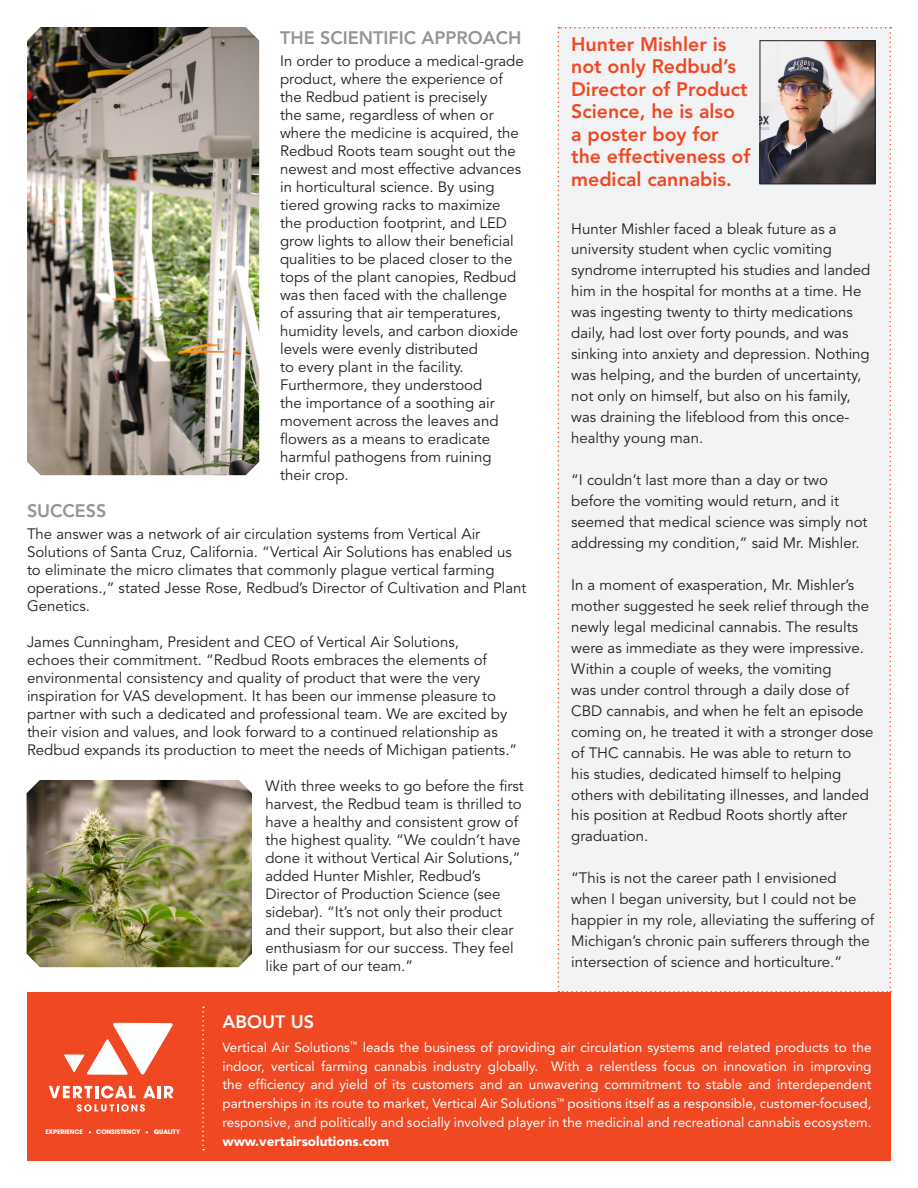
<style>
.page{position:relative;width:918px;height:1188px;background:#fff}
.page>*{position:absolute;margin:0;border:0;box-sizing:border-box;transform-origin:0 0}
.t1{font:800 19.5px/22.5px "Avenir";color:#f04822}
.t2{font:800 18px "Avenir";color:#939598}
.t3{font:800 18px "Avenir";color:#fff}
.t4{font:15px/18px "Avenir";color:#231f20}
.t5{font:13.5px/18.8px "Avenir";color:#fff;text-align:justify}
.t6{font:900 13.5px "Avenir";color:#fff}
.t7{font:700 6.15px "Avant Garde LT";color:#fff}
</style>
<div class="page">
<div style="left:558px;top:27px;width:333px;height:966px;background:#f2f3f4"></div>
<div style="left:27px;top:993px;width:864px;height:168px;background:#f04822"></div>
<svg style="left:202px;top:1007px;width:2px;height:143px"></svg>
<hr style="left:157px;top:1086px;width:4px;height:12px;background:#fff">
<svg style="left:164px;top:1086px;width:10px;height:12px"></svg>
<svg style="left:49px;top:1086px;width:87px;height:12px"></svg>
<svg style="left:143px;top:1086px;width:13px;height:12px"></svg>
<svg style="left:77px;top:1104px;width:68px;height:8px"></svg>
<svg style="left:64px;top:1023px;width:109px;height:52px"></svg>
<img style="left:762px;top:42px;width:111px;height:140px">
<div style="left:760px;top:40px;width:115px;height:144px;border:1px solid #231f20"></div>
<img style="left:27px;top:27px;width:232px;height:448px">
<img style="left:27px;top:780px;width:225px;height:187px">
<p class="t2" style="left:280px;top:27px;width:243px">THE SCIENTIFIC APPROACH</p>
<p class="t4" style="left:280px;top:52px;width:245px">In order to produce a medical-grade product, where the experience of the Redbud patient is precisely<br>the same, regardless of when or where the medicine is acquired, the<br>Redbud Roots team sought out the newest and most effective advances in horticultural science. By using tiered growing racks to maximize the production footprint, and LED grow lights to allow their beneficial qualities to be placed closer to the tops of the plant canopies, Redbud was then faced with the challenge of assuring that air temperatures, humidity levels, and carbon dioxide levels were evenly distributed<br>to every plant in the facility.<br>Furthermore, they understood<br>the importance of a soothing air movement across the leaves and flowers as a means to eradicate harmful pathogens from ruining their crop.</p>
<p class="t2" style="left:27px;top:500px;width:81px">SUCCESS</p>
<p class="t4" style="left:27px;top:525px;width:501px">The answer was a network of air circulation systems from Vertical Air Solutions of Santa Cruz, California. “Vertical Air Solutions has enabled us to eliminate the micro climates that commonly plague vertical farming operations.,” stated Jesse Rose, Redbud’s Director of Cultivation and Plant Genetics.</p>
<p class="t4" style="left:27px;top:633px;width:492px">James Cunningham, President and CEO of Vertical Air Solutions,<br>echoes their commitment. “Redbud Roots embraces the elements of environmental consistency and quality of product that were the very inspiration for VAS development. It has been our immense pleasure to partner with such a dedicated and professional team. We are excited by their vision and values, and look forward to a continued relationship as Redbud expands its production to meet the needs of Michigan patients.”</p>
<p class="t4" style="left:266px;top:777px;width:260px">With three weeks to go before the first harvest, the Redbud team is thrilled to have a healthy and consistent grow of the highest quality. “We couldn’t have done it without Vertical Air Solutions,” added Hunter Mishler, Redbud’s Director of Production Science (see sidebar). “It’s not only their product and their support, but also their clear enthusiasm for our success. They feel like part of our team.”</p>
<p class="t1" style="left:571px;top:33px;width:181px">Hunter Mishler is not only Redbud’s<br>Director of Product<br>Science, he is also a poster boy for the effectiveness of medical cannabis.</p>
<p class="t4" style="left:571px;top:218px;width:301px;line-height:21px">Hunter Mishler faced a bleak future as a university student when cyclic vomiting syndrome interrupted his studies and landed him in the hospital for months at a time. He was ingesting twenty to thirty medications daily, had lost over forty pounds, and was sinking into anxiety and depression. Nothing was helping, and the burden of uncertainty, not only on himself, but also on his family, was draining the lifeblood from this once&shy;healthy young man.</p>
<p class="t4" style="left:571px;top:470px;width:298px;line-height:21px">“I couldn’t last more than a day or two before the vomiting would return, and it seemed that medical science was simply not addressing my condition,” said Mr. Mishler.</p>
<p class="t4" style="left:571px;top:575px;width:304px;line-height:21px">In a moment of exasperation, Mr. Mishler’s mother suggested he seek relief through the newly legal medicinal cannabis. The results were as immediate as they were impressive.<br>Within a couple of weeks, the vomiting<br>was under control through a daily dose of CBD cannabis, and when he felt an episode coming on, he treated it with a stronger dose of THC cannabis. He was able to return to<br>his studies, dedicated himself to helping others with debilitating illnesses, and landed his position at Redbud Roots shortly after graduation.</p>
<p class="t4" style="left:571px;top:868px;width:305px;line-height:21px">“This is not the career path I envisioned when I began university, but I could not be happier in my role, alleviating the suffering of Michigan’s chronic pain sufferers through the intersection of science and horticulture.”</p>
<p class="t7" style="left:45px;top:1128px;width:39px">EXPERIENCE</p>
<p class="t7" style="left:96px;top:1128px;width:46px">CONSISTENCY</p>
<p class="t7" style="left:154px;top:1128px;width:28px">QUALITY</p>
<p class="t3" style="left:222px;top:1012px;width:93px">ABOUT US</p>
<p class="t5" style="left:222px;top:1038px;width:651px">Vertical Air Solutions<sup>™</sup> leads the business of providing air circulation systems and related products to the indoor, vertical farming cannabis industry globally. With a relentless focus on innovation in improving the efficiency and yield of its customers and an unwavering commitment to stable and interdependent partnerships in its route to market, Vertical Air Solutions<sup>™</sup> positions itself as a responsible, customer-focused, responsive, and politically and socially involved player in the medicinal and recreational cannabis ecosystem.</p>
<p class="t6" style="left:222px;top:1133px;width:168px">www.vertairsolutions.com</p>
</div>
